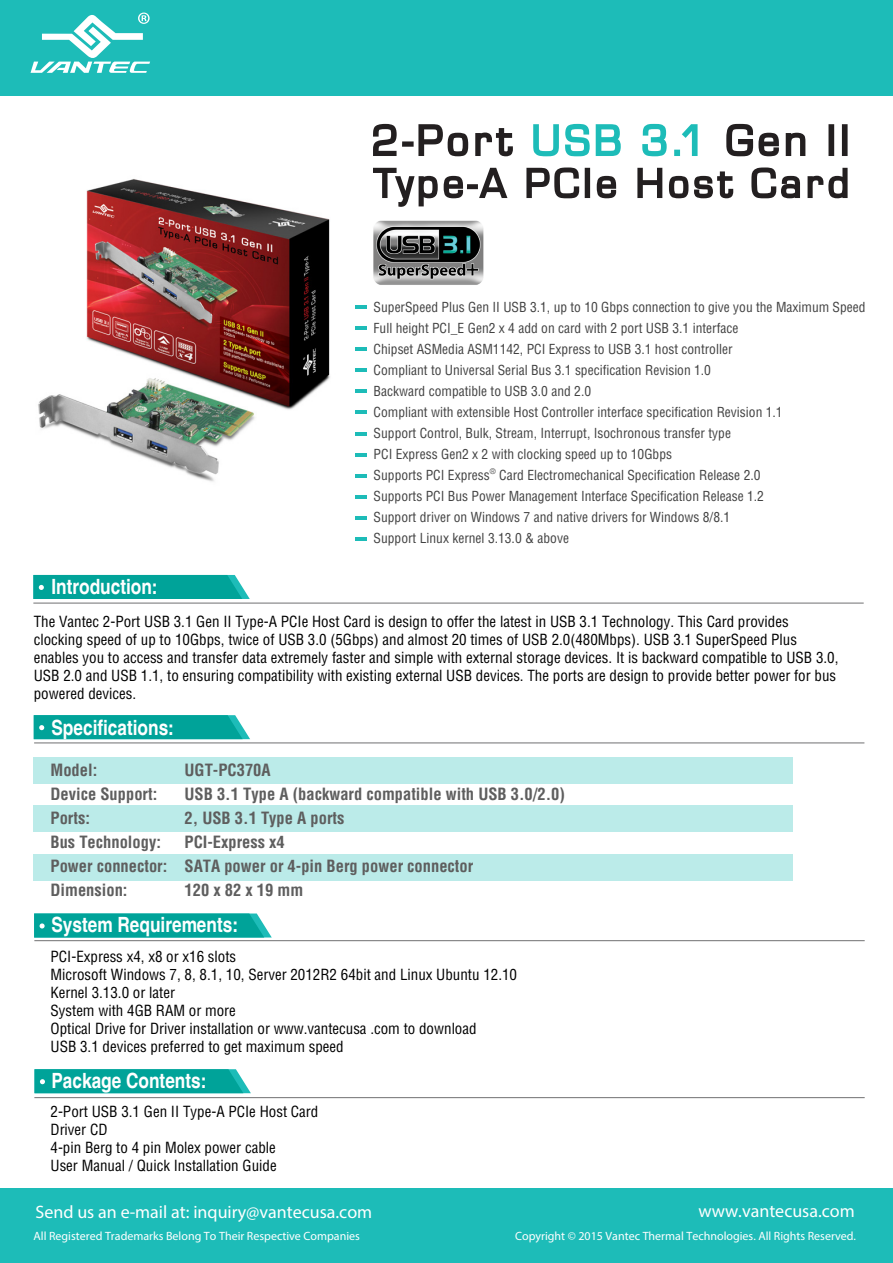
<style>
.page{position:relative;width:893px;height:1263px;background:#fff}
.page>*{position:absolute;margin:0;border:0;box-sizing:border-box;transform-origin:0 0}
.t1{font:700 condensed 21px "Helvetica";color:#fff}
.t2{font:18px "Myriad Pro";color:#fff}
.t3{font:700 condensed 16.5px/24px "Helvetica LT Std";color:#5e5e5e}
.t4{font:condensed 15px/18px "Helvetica LT Std";color:#000}
.t5{font:condensed 13.5px/21px "Helvetica LT Std";color:#424242}
.t6{font:12px "Myriad Pro";color:#fff}
</style>
<div class="page">
<img style="left:38px;top:179px;width:324px;height:320px">
<div style="left:0;top:0;width:893px;height:95px;background:#1dbcb8"></div>
<svg style="left:31px;top:13px;width:119px;height:60px"></svg>
<div style="left:0;top:1188px;width:893px;height:75px;background:#1dbcb8"></div>
<svg style="left:355px;top:306px;width:12px;height:3px"></svg>
<svg style="left:355px;top:348px;width:12px;height:3px"></svg>
<svg style="left:355px;top:327px;width:12px;height:3px"></svg>
<svg style="left:355px;top:369px;width:12px;height:3px"></svg>
<svg style="left:355px;top:390px;width:12px;height:3px"></svg>
<svg style="left:355px;top:411px;width:12px;height:3px"></svg>
<svg style="left:355px;top:432px;width:12px;height:3px"></svg>
<svg style="left:355px;top:474px;width:12px;height:3px"></svg>
<svg style="left:355px;top:453px;width:12px;height:3px"></svg>
<svg style="left:355px;top:495px;width:12px;height:3px"></svg>
<svg style="left:355px;top:516px;width:12px;height:3px"></svg>
<svg style="left:355px;top:537px;width:12px;height:3px"></svg>
<hr style="left:33px;top:602px;width:831px;height:2px;background:#808081">
<svg style="left:33px;top:575px;width:217px;height:24px;background:#0ba79e"></svg>
<div style="left:34px;top:757px;width:759px;height:26px;background:#bbebe9"></div>
<div style="left:34px;top:805px;width:759px;height:27px;background:#bbebe9"></div>
<div style="left:34px;top:854px;width:759px;height:26px;background:#bbebe9"></div>
<hr style="left:34px;top:742px;width:830px;height:1px;background:#808081">
<svg style="left:34px;top:715px;width:216px;height:24px;background:#0ba79e"></svg>
<hr style="left:34px;top:940px;width:831px;height:1px;background:#808081">
<svg style="left:34px;top:913px;width:238px;height:24px;background:#0da89f"></svg>
<hr style="left:34px;top:1097px;width:831px;height:1px;background:#808081">
<svg style="left:34px;top:1069px;width:217px;height:24px;background:#0ca79e"></svg>
<img style="left:373px;top:220px;width:111px;height:65px">
<svg style="left:373px;top:124px;width:95px;height:32px"></svg>
<svg style="left:475px;top:128px;width:38px;height:28px"></svg>
<svg style="left:533px;top:124px;width:26px;height:32px"></svg>
<svg style="left:565px;top:124px;width:25px;height:32px"></svg>
<svg style="left:596px;top:124px;width:25px;height:32px"></svg>
<svg style="left:642px;top:124px;width:25px;height:32px"></svg>
<svg style="left:674px;top:124px;width:24px;height:32px"></svg>
<svg style="left:726px;top:124px;width:53px;height:32px"></svg>
<svg style="left:786px;top:133px;width:19px;height:23px"></svg>
<svg style="left:828px;top:124px;width:6px;height:32px"></svg>
<svg style="left:842px;top:124px;width:6px;height:32px"></svg>
<svg style="left:373px;top:168px;width:65px;height:39px"></svg>
<svg style="left:444px;top:168px;width:63px;height:30px"></svg>
<svg style="left:526px;top:167px;width:53px;height:31px"></svg>
<svg style="left:585px;top:168px;width:5px;height:30px"></svg>
<svg style="left:597px;top:176px;width:19px;height:22px"></svg>
<svg style="left:637px;top:168px;width:25px;height:30px"></svg>
<svg style="left:669px;top:176px;width:19px;height:22px"></svg>
<svg style="left:694px;top:171px;width:39px;height:27px"></svg>
<svg style="left:751px;top:167px;width:49px;height:31px"></svg>
<svg style="left:807px;top:168px;width:41px;height:30px"></svg>
<h1 class="t1" style="left:51px;top:572px;width:108px">Introduction:</h1>
<p class="t5" style="left:374px;top:297px;width:493px">SuperSpeed Plus Gen II USB 3.1, up to 10 Gbps connection to give you the Maximum Speed Full height PCI_E Gen2 x 4 add on card with 2 port USB 3.1 interface<br>Chipset ASMedia ASM1142, PCI Express to USB 3.1 host controller<br>Compliant to Universal Serial Bus 3.1 specification Revision 1.0<br>Backward compatible to USB 3.0 and 2.0<br>Compliant with extensible Host Controller interface specification Revision 1.1<br>Support Control, Bulk, Stream, Interrupt, Isochronous transfer type<br>PCI Express Gen2 x 2 with clocking speed up to 10Gbps<br>Supports PCI Express<sup>®</sup> Card Electromechanical Specification Release 2.0<br>Supports PCI Bus Power Management Interface Specification Release 1.2<br>Support driver on Windows 7 and native drivers for Windows 8/8.1<br>Support Linux kernel 3.13.0 &amp; above</p>
<p class="t4" style="left:34px;top:613px;width:806px">The Vantec 2-Port USB 3.1 Gen II Type-A PCIe Host Card is design to offer the latest in USB 3.1 Technology. This Card provides clocking speed of up to 10Gbps, twice of USB 3.0 (5Gbps) and almost 20 times of USB 2.0(480Mbps). USB 3.1 SuperSpeed Plus enables you to access and transfer data extremely faster and simple with external storage devices. It is backward compatible to USB 3.0, USB 2.0 and USB 1.1, to ensuring compatibility with existing external USB devices. The ports are design to provide better power for bus powered devices.</p>
<h1 class="t1" style="left:51px;top:713px;width:124px">Specifications:</h1>
<p class="t3" style="left:50px;top:758px;width:118px">Model:<br>Device Support:<br>Ports:<br>Bus Technology:<br>Power connector:<br>Dimension:</p>
<p class="t3" style="left:184px;top:758px;width:382px">UGT-PC370A<br>USB 3.1 Type A (backward compatible with USB 3.0/2.0)<br>2, USB 3.1 Type A ports<br>PCI-Express x4<br>SATA power or 4-pin Berg power connector<br>120 x 82 x 19 mm</p>
<h1 class="t1" style="left:51px;top:910px;width:188px">System Requirements:</h1>
<p class="t4" style="left:50px;top:948px;width:468px">PCI-Express x4, x8 or x16 slots<br>Microsoft Windows 7, 8, 8.1, 10, Server 2012R2 64bit and Linux Ubuntu 12.10<br>Kernel 3.13.0 or later<br>System with 4GB RAM or more<br>Optical Drive for Driver installation or www.vantecusa .com to download<br>USB 3.1 devices preferred to get maximum speed</p>
<h1 class="t1" style="left:51px;top:1066px;width:157px">Package Contents:</h1>
<p class="t4" style="left:50px;top:1103px;width:269px">2-Port USB 3.1 Gen II Type-A PCIe Host Card<br>Driver CD<br>4-pin Berg to 4 pin Molex power cable<br>User Manual / Quick Installation Guide</p>
<p class="t2" style="left:35px;top:1201px;width:338px">Send us an e-mail at: inquiry@vantecusa.com</p>
<p class="t6" style="left:33px;top:1228px;width:328px">All Registered Trademarks Belong To Their Respective Companies</p>
<p class="t6" style="left:515px;top:1228px;width:342px">Copyright © 2015 Vantec Thermal Technologies. All Rights Reserved.</p>
<p class="t2" style="left:699px;top:1200px;width:158px">www.vantecusa.com</p>
</div>
